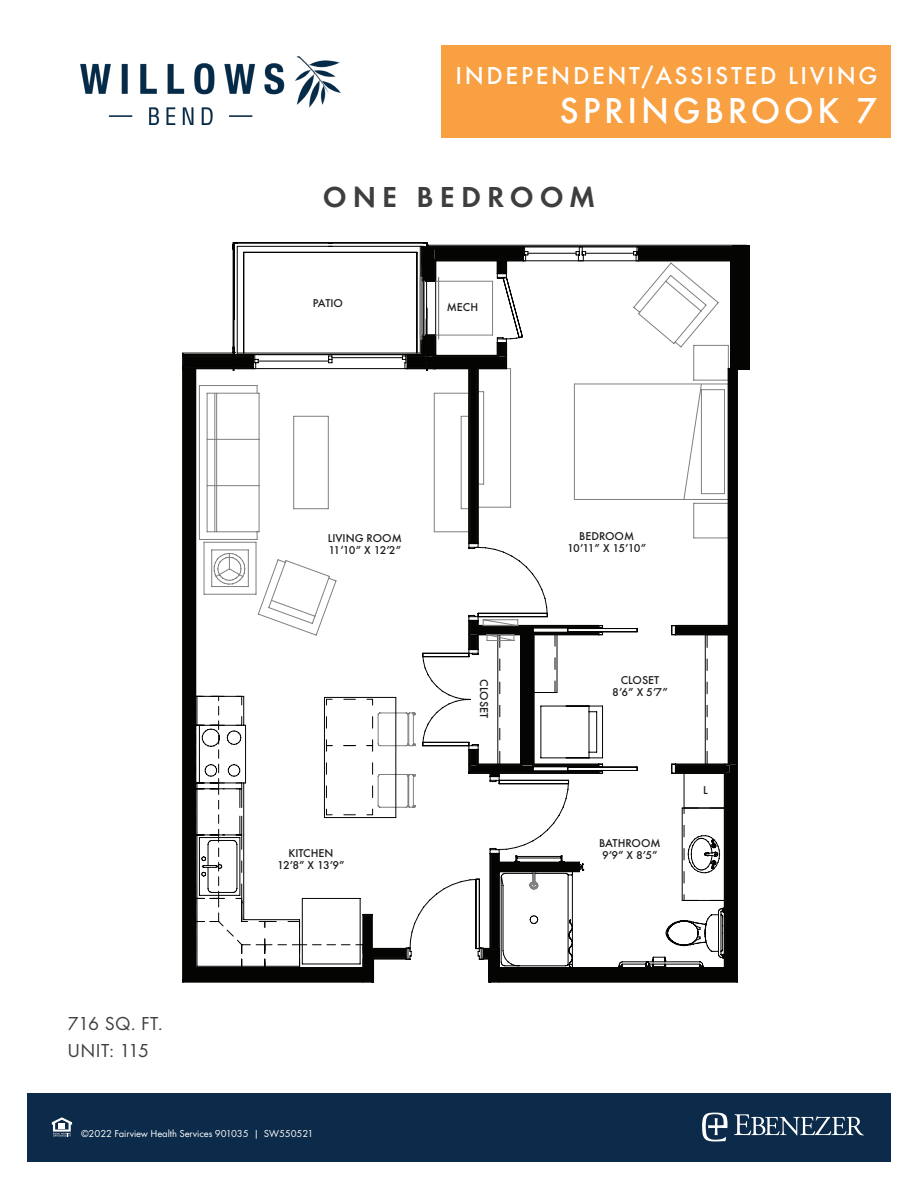
<style>
.page{position:relative;width:918px;height:1188px;background:#fff}
.page>*{position:absolute;margin:0;border:0;box-sizing:border-box;transform-origin:0 0}
.t1{font:500 37.5px "Futura T";letter-spacing:.1em;color:#fff}
.t2{font:600 30px "Futura T";letter-spacing:.2em;color:#3e3e3f}
.t3{font:500 25.5px "Futura T";letter-spacing:.105em;color:#fff}
.t4{font:19.5px "Futura T";letter-spacing:.02em;color:#3e3e3f}
.t5{font:500 11.85px/11.9px "Futura T";color:#1f1c1d;text-align:center}
.t6{font:10.5px "Futura T";letter-spacing:-.01em;color:#fff}
</style>
<div class="page">
<img style="left:80px;top:56px;width:261px;height:68px">
<div style="left:27px;top:1093px;width:864px;height:68px;background:#0c2a49"></div>
<svg style="left:702px;top:1113px;width:26px;height:28px"></svg>
<svg style="left:734px;top:1114px;width:130px;height:21px"></svg>
<svg style="left:52px;top:1117px;width:20px;height:20px"></svg>
<div style="left:732px;top:246px;width:17px;height:124px;background:#040503"></div>
<hr style="left:427px;top:245px;width:319px;height:1px;background:#040503">
<hr style="left:746px;top:245px;width:1px;height:108px;background:#040503">
<svg style="left:182px;top:242px;width:563px;height:741px"></svg>
<div style="left:442px;top:45px;width:449px;height:93px;background:#f8a042"></div>
<p class="t3" style="left:456px;top:61px;width:423px">INDEPENDENT/ASSISTED LIVING</p>
<p class="t1" style="left:560px;top:89px;width:319px">SPRINGBROOK 7</p>
<p class="t2" style="left:323px;top:179px;width:274px">ONE BEDROOM</p>
<p class="t5" style="left:313px;top:297px;width:32px">PATIO</p>
<p class="t5" style="left:447px;top:301px;width:33px">MECH</p>
<p class="t5" style="left:328px;top:532px;width:76px;text-align:left">LIVING ROOM<br>11’10” X 12’2”</p>
<p class="t5" style="left:567px;top:530px;width:81px">BEDROOM<br>10’11” X 15’10”</p>
<p class="t5" style="left:490px;top:679px;width:40px;rotate:90deg">CLOSET</p>
<p class="t5" style="left:612px;top:674px;width:57px">CLOSET<br>8’6” X 5’7”</p>
<p class="t5" style="left:277px;top:847px;width:69px">KITCHEN<br>12’8” X 13’9”</p>
<p class="t5" style="left:599px;top:837px;width:63px;text-align:left">BATHROOM<br>9’9” X 8’5”</p>
<p class="t5" style="left:703px;top:784px;width:6px">L</p>
<p class="t4" style="left:68px;top:1012px;width:97px">716 SQ. FT.</p>
<p class="t4" style="left:68px;top:1039px;width:83px">UNIT: 115</p>
<p class="t6" style="left:81px;top:1127px;width:234px">©2022 Fairview Health Services 901035 | SW550521</p>
</div>
